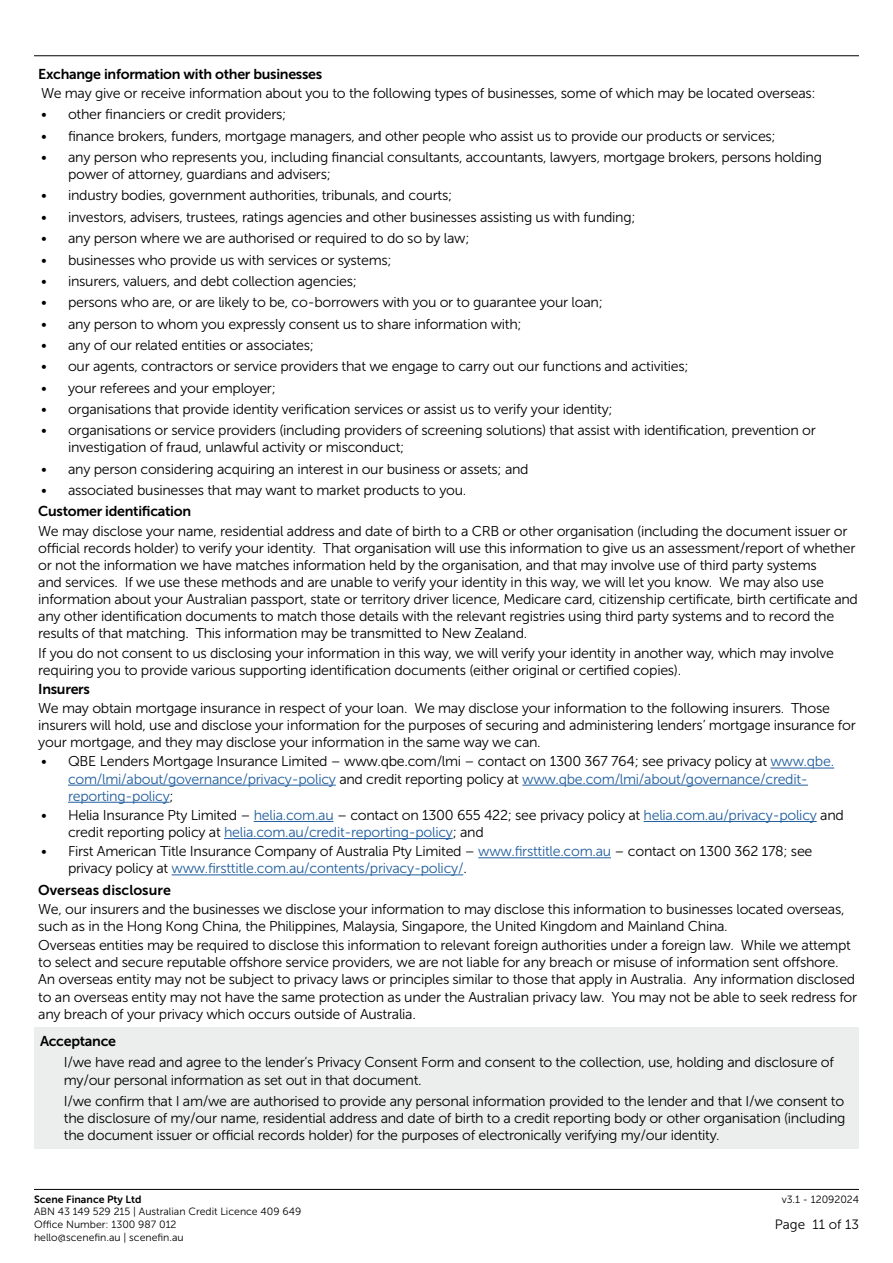
<style>
.page{position:relative;width:893px;height:1263px;background:#fff}
.page>*{position:absolute;margin:0;border:0;box-sizing:border-box;transform-origin:0 0}
.t1{font:14.25px/17.1px "Museo Sans 300";letter-spacing:-.02em;color:#000}
.t2{font:14.25px "Museo Sans 700";letter-spacing:-.02em;color:#000}
.t3{font:14.25px "Museo Sans 700";color:#000}
.t4{font:13.5px "Museo Sans 300";color:#000}
.t5{font:10.5px/12.6px "Museo Sans 300";color:#000}
.t6{font:10.5px "Museo Sans 700";color:#000}
.s1{color:#215e9e}
</style>
<div class="page">
<hr style="left:34px;top:55px;width:825px;height:1px;background:#000">
<hr style="left:34px;top:1189px;width:825px;height:1px;background:#000">
<hr style="left:770px;top:768px;width:64px;height:1px;background:#215e9e">
<hr style="left:68px;top:785px;width:268px;height:1px;background:#215e9e">
<hr style="left:522px;top:785px;width:286px;height:1px;background:#215e9e">
<hr style="left:68px;top:802px;width:102px;height:1px;background:#215e9e">
<hr style="left:254px;top:821px;width:79px;height:1px;background:#215e9e">
<hr style="left:644px;top:821px;width:173px;height:1px;background:#215e9e">
<hr style="left:224px;top:838px;width:229px;height:1px;background:#215e9e">
<hr style="left:478px;top:857px;width:133px;height:1px;background:#215e9e">
<hr style="left:172px;top:874px;width:291px;height:1px;background:#215e9e">
<div style="left:34px;top:1027px;width:825px;height:121px;background:#eceded"></div>
<p class="t2" style="left:38px;top:66px;width:286px">Exchange information with other businesses</p>
<p class="t1" style="left:41px;top:85px;width:776px">We may give or receive information about you to the following types of businesses, some of which may be located overseas:</p>
<p class="t1" style="left:41px;top:106px;width:247px">• other financiers or credit providers;</p>
<p class="t1" style="left:41px;top:127px;width:736px">• finance brokers, funders, mortgage managers, and other people who assist us to provide our products or services;</p>
<p class="t1" style="left:68px;top:149px;width:755px;text-indent:-27px">• any person who represents you, including financial consultants, accountants, lawyers, mortgage brokers, persons holding power of attorney, guardians and advisers;</p>
<p class="t1" style="left:41px;top:187px;width:413px">• industry bodies, government authorities, tribunals, and courts;</p>
<p class="t1" style="left:41px;top:208px;width:596px">• investors, advisers, trustees, ratings agencies and other businesses assisting us with funding;</p>
<p class="t1" style="left:41px;top:230px;width:430px">• any person where we are authorised or required to do so by law;</p>
<p class="t1" style="left:41px;top:251px;width:352px">• businesses who provide us with services or systems;</p>
<p class="t1" style="left:41px;top:272px;width:317px">• insurers, valuers, and debt collection agencies;</p>
<p class="t1" style="left:41px;top:294px;width:563px">• persons who are, or are likely to be, co-borrowers with you or to guarantee your loan;</p>
<p class="t1" style="left:41px;top:315px;width:482px">• any person to whom you expressly consent us to share information with;</p>
<p class="t1" style="left:41px;top:337px;width:274px">• any of our related entities or associates;</p>
<p class="t1" style="left:41px;top:358px;width:649px">• our agents, contractors or service providers that we engage to carry out our functions and activities;</p>
<p class="t1" style="left:41px;top:379px;width:236px">• your referees and your employer;</p>
<p class="t1" style="left:41px;top:401px;width:573px">• organisations that provide identity verification services or assist us to verify your identity;</p>
<p class="t1" style="left:68px;top:422px;width:749px;text-indent:-27px">• organisations or service providers (including providers of screening solutions) that assist with identification, prevention or investigation of fraud, unlawful activity or misconduct;</p>
<p class="t1" style="left:41px;top:460px;width:489px">• any person considering acquiring an interest in our business or assets; and</p>
<p class="t1" style="left:41px;top:482px;width:427px">• associated businesses that may want to market products to you.</p>
<p class="t2" style="left:38px;top:504px;width:154px">Customer identification</p>
<p class="t1" style="left:38px;top:522px;width:821px">We may disclose your name, residential address and date of birth to a CRB or other organisation (including the document issuer or official records holder) to verify your identity. That organisation will use this information to give us an assessment/report of whether or not the information we have matches information held by the organisation, and that may involve use of third party systems<br>and services. If we use these methods and are unable to verify your identity in this way, we will let you know. We may also use information about your Australian passport, state or territory driver licence, Medicare card, citizenship certificate, birth certificate and any other identification documents to match those details with the relevant registries using third party systems and to record the results of that matching. This information may be transmitted to New Zealand.</p>
<p class="t1" style="left:38px;top:644px;width:797px">If you do not consent to us disclosing your information in this way, we will verify your identity in another way, which may involve requiring you to provide various supporting identification documents (either original or certified copies).</p>
<p class="t2" style="left:38px;top:681px;width:53px">Insurers</p>
<p class="t1" style="left:38px;top:700px;width:819px">We may obtain mortgage insurance in respect of your loan. We may disclose your information to the following insurers. Those insurers will hold, use and disclose your information for the purposes of securing and administering lenders’ mortgage insurance for your mortgage, and they may disclose your information in the same way we can.</p>
<p class="t1" style="left:68px;top:753px;width:768px;text-indent:-27px">• QBE Lenders Mortgage Insurance Limited – www.qbe.com/lmi – contact on 1300 367 764; see privacy policy at <span class="s1">www.qbe. com/lmi/about/governance/privacy-policy</span> and credit reporting policy at <span class="s1">www.qbe.com/lmi/about/governance/credit&shy;reporting-policy</span>;</p>
<p class="t1" style="left:68px;top:806px;width:777px;text-indent:-27px">• Helia Insurance Pty Limited – <span class="s1">helia.com.au</span> – contact on 1300 655 422; see privacy policy at <span class="s1">helia.com.au/privacy-policy</span> and credit reporting policy at <span class="s1">helia.com.au/credit-reporting-policy</span>; and</p>
<p class="t1" style="left:68px;top:843px;width:746px;text-indent:-27px">• First American Title Insurance Company of Australia Pty Limited – <span class="s1">www.firsttitle.com.au</span> – contact on 1300 362 178; see privacy policy at <span class="s1">www.firsttitle.com.au/contents/privacy-policy/</span>.</p>
<p class="t3" style="left:38px;top:882px;width:134px">Overseas disclosure</p>
<p class="t1" style="left:38px;top:900px;width:808px">We, our insurers and the businesses we disclose your information to may disclose this information to businesses located overseas, such as in the Hong Kong China, the Philippines, Malaysia, Singapore, the United Kingdom and Mainland China.</p>
<p class="t1" style="left:38px;top:937px;width:820px">Overseas entities may be required to disclose this information to relevant foreign authorities under a foreign law. While we attempt to select and secure reputable offshore service providers, we are not liable for any breach or misuse of information sent offshore.<br>An overseas entity may not be subject to privacy laws or principles similar to those that apply in Australia. Any information disclosed to an overseas entity may not have the same protection as under the Australian privacy law. You may not be able to seek redress for any breach of your privacy which occurs outside of Australia.</p>
<p class="t2" style="left:40px;top:1033px;width:78px">Acceptance</p>
<p class="t1" style="left:64px;top:1054px;width:772px">I/we have read and agree to the lender’s Privacy Consent Form and consent to the collection, use, holding and disclosure of my/our personal information as set out in that document.</p>
<p class="t1" style="left:64px;top:1092px;width:783px;text-align:justify">I/we confirm that I am/we are authorised to provide any personal information provided to the lender and that I/we consent to the disclosure of my/our name, residential address and date of birth to a credit reporting body or other organisation (including the document issuer or official records holder) for the purposes of electronically verifying my/our identity.</p>
<p class="t6" style="left:34px;top:1193px;width:109px">Scene Finance Pty Ltd</p>
<p class="t5" style="left:782px;top:1193px;width:79px">v3.1 - 12092024</p>
<p class="t5" style="left:34px;top:1205px;width:269px">ABN 43 149 529 215 | Australian Credit Licence 409 649<br>Office Number: 1300 987 012<br>hello@scenefin.au | scenefin.au</p>
<p class="t4" style="left:775px;top:1217px;width:86px">Page 11 of 13</p>
</div>
